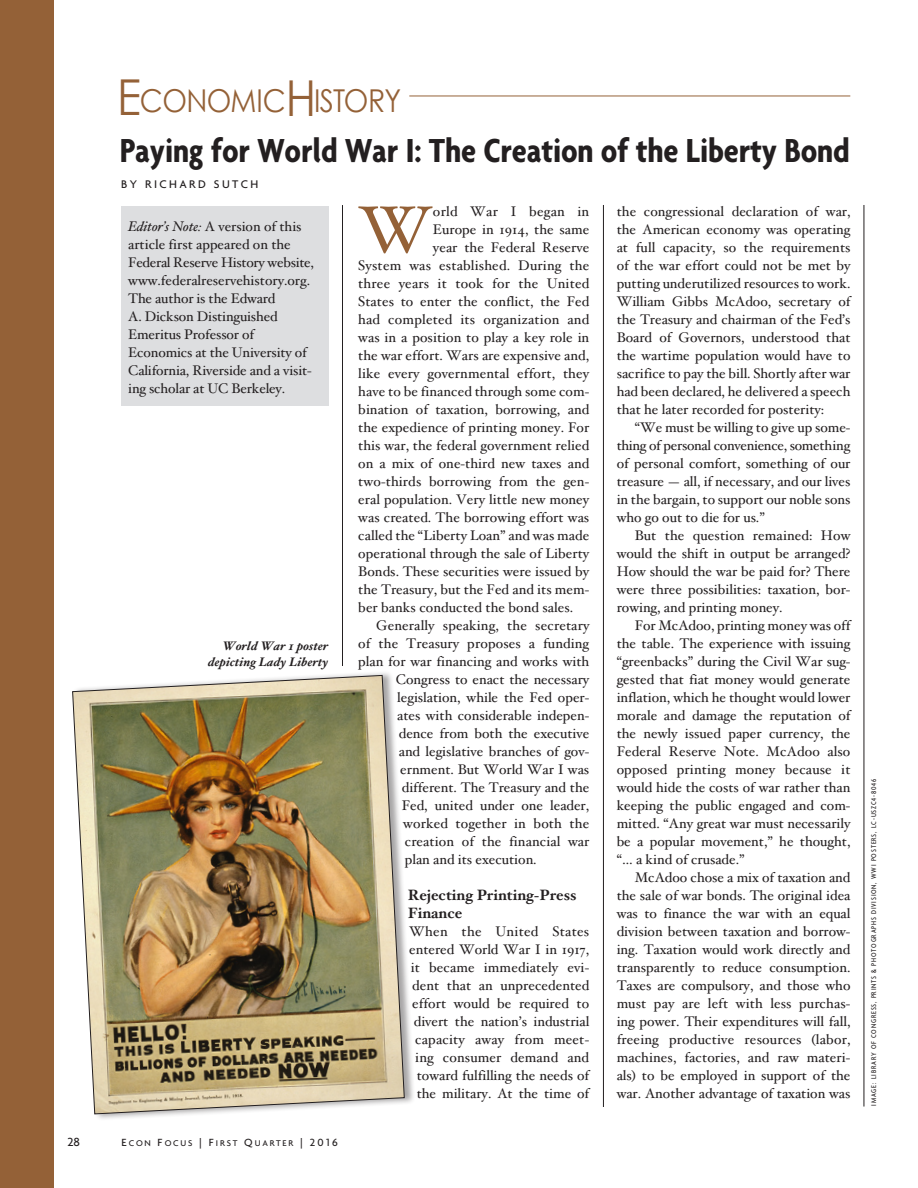
<style>
.page{position:relative;width:918px;height:1188px;background:#fff}
.page>*{position:absolute;margin:0;border:0;box-sizing:border-box;transform-origin:0 0}
.Initial_Cap_Para_3_d{font:66.15px "Hoefler Text";color:#946137}
.New_Body_Copy{font:700 condensed 36px "Agenda";letter-spacing:-.005em;color:#231f20}
.t1{font:31.5px "Century Gothic";letter-spacing:-.02em;color:#946137;scale:.9 1}
.body_sub{font:700 15px/18px "Hoefler Text";color:#231f20}
.Body_Copy_w_indent{font:13.95px/18px "Hoefler Text";color:#231f20;text-align:justify}
.Initial_Cap_Para_3_d-2{font:13.95px "Hoefler Text";letter-spacing:.005em;color:#231f20}
.Body_copy_without_in{font:13.95px/18px "Hoefler Text";color:#231f20;text-align:center}
.Body_Copy_w_indent-2{font:13.95px "Hoefler Text";letter-spacing:-.02em;color:#231f20}
.Initial_Cap_Para_3_d-3{font:13.95px "Hoefler Text";letter-spacing:.025em;color:#231f20}
.t2{font:500 12.75px "Agenda";color:#231f20}
.Photocaption{font:italic 700 12.3px/15.8px "Hoefler Text";color:#231f20;text-align:right}
.New_Body_Copy-2{font:500 12px "Agenda";letter-spacing:.2em;color:#231f20}
.t3{font:500 9px "Agenda";letter-spacing:.2em;color:#231f20}
.Photocaption-2{font:500 condensed 7.5px "Agenda";letter-spacing:.11em;color:#231f20}
.s1{font-size:49.5px}
.s2{font-style:italic}
.s3{font-size:11.25px}
</style>
<div class="page">
<hr style="left:342px;top:205px;width:1px;height:461px;background:#231f20">
<hr style="left:603px;top:205px;width:1px;height:902px;background:#231f20">
<hr style="left:864px;top:205px;width:1px;height:902px;background:#231f20">
<div style="left:0;top:0;width:54px;height:1188px;background:#946137"></div>
<hr style="left:409px;top:96px;width:441px;height:1px;background:#946137">
<div style="left:121px;top:206px;width:207px;height:200px;background:#dddee0"></div>
<div style="left:72px;top:671px;width:343px;height:450px;background:#231f20;opacity:.4"></div>
<img style="left:72px;top:675px;width:333px;height:440px">
<p class="t1" style="left:117px;top:82px;width:318px"><span class="s1">E</span>CONOMIC<span class="s1">H</span>ISTORY</p>
<p class="New_Body_Copy" style="left:120px;top:129px;width:732px">Paying for World War I: The Creation of the Liberty Bond</p>
<p class="New_Body_Copy-2" style="left:121px;top:177px;width:138px">BY RICHARD SUTCH</p>
<p class="Body_Copy_w_indent" style="left:128px;top:218px;width:175px"><span class="s2">Editor’s Note:</span> A version of this article first appeared on the</p>
<p class="Body_Copy_w_indent-2" style="left:128px;top:254px;width:187px">Federal Reserve History website,</p>
<p class="Body_Copy_w_indent" style="left:128px;top:272px;width:185px;text-align:left">www.federalreservehistory.org.<br>The author is the Edward<br>A. Dickson Distinguished<br>Emeritus Professor of<br>Economics at the University of<br>California, Riverside and a visit&shy;ing scholar at UC Berkeley.</p>
<p class="Photocaption" style="left:208px;top:639px;width:122px">World War 1 poster depicting Lady Liberty</p>
<p class="t2" style="left:68px;top:1134px;width:14px">28</p>
<p class="t3" style="left:122px;top:1138px;width:218px"><span class="s3">E</span>CON <span class="s3">F</span>OCUS <span class="s3">|</span> <span class="s3">F</span>IRST <span class="s3">Q</span>UARTER <span class="s3">| 2016</span></p>
<p class="Initial_Cap_Para_3_d" style="left:358px;top:191px;width:76px">W</p>
<p class="Initial_Cap_Para_3_d-3" style="left:433px;top:203px;width:158px">orld War I began in</p>
<p class="Initial_Cap_Para_3_d-2" style="left:433px;top:221px;width:158px">Europe in 1914, the same</p>
<p class="Initial_Cap_Para_3_d-2" style="left:433px;top:239px;width:158px">year the Federal Reserve</p>
<p class="Initial_Cap_Para_3_d-2" style="left:358px;top:257px;width:233px">System was established. During the</p>
<p class="Initial_Cap_Para_3_d-2" style="left:358px;top:275px;width:233px">three years it took for the United</p>
<p class="Initial_Cap_Para_3_d-2" style="left:358px;top:293px;width:233px">States to enter the conflict, the Fed</p>
<p class="Initial_Cap_Para_3_d-2" style="left:358px;top:311px;width:232px">had completed its organization and</p>
<p class="Initial_Cap_Para_3_d-2" style="left:358px;top:329px;width:233px">was in a position to play a key role in</p>
<p class="Initial_Cap_Para_3_d-2" style="left:358px;top:347px;width:233px">the war effort. Wars are expensive and,</p>
<p class="Initial_Cap_Para_3_d-2" style="left:358px;top:365px;width:232px">like every governmental effort, they</p>
<p class="Initial_Cap_Para_3_d-2" style="left:358px;top:383px;width:233px">have to be financed through some com-</p>
<p class="Initial_Cap_Para_3_d-2" style="left:358px;top:401px;width:233px">bination of taxation, borrowing, and</p>
<p class="Initial_Cap_Para_3_d-2" style="left:358px;top:419px;width:233px">the expedience of printing money. For</p>
<p class="Initial_Cap_Para_3_d-2" style="left:358px;top:437px;width:233px">this war, the federal government relied</p>
<p class="Initial_Cap_Para_3_d-2" style="left:358px;top:455px;width:233px">on a mix of one-third new taxes and</p>
<p class="Initial_Cap_Para_3_d-2" style="left:358px;top:473px;width:233px">two-thirds borrowing from the gen-</p>
<p class="Initial_Cap_Para_3_d-2" style="left:358px;top:491px;width:233px">eral population. Very little new money</p>
<p class="Initial_Cap_Para_3_d-2" style="left:358px;top:509px;width:233px">was created. The borrowing effort was</p>
<p class="Initial_Cap_Para_3_d-2" style="left:358px;top:527px;width:232px">called the “Liberty Loan” and was made</p>
<p class="Initial_Cap_Para_3_d-2" style="left:358px;top:545px;width:233px">operational through the sale of Liberty</p>
<p class="Initial_Cap_Para_3_d-2" style="left:358px;top:563px;width:233px">Bonds. These securities were issued by</p>
<p class="Initial_Cap_Para_3_d-2" style="left:358px;top:581px;width:233px">the Treasury, but the Fed and its mem-</p>
<p class="Initial_Cap_Para_3_d-2" style="left:358px;top:599px;width:216px">ber banks conducted the bond sales.</p>
<p class="Body_Copy_w_indent" style="left:376px;top:617px;width:215px">Generally speaking, the secretary</p>
<p class="Body_Copy_w_indent" style="left:358px;top:635px;width:232px">of the Treasury proposes a funding</p>
<p class="Body_Copy_w_indent" style="left:358px;top:653px;width:233px">plan for war financing and works with</p>
<p class="Body_Copy_w_indent" style="left:396px;top:671px;width:195px">Congress to enact the necessary</p>
<p class="Body_Copy_w_indent" style="left:397px;top:689px;width:194px">legislation, while the Fed oper-</p>
<p class="Body_Copy_w_indent" style="left:397px;top:707px;width:194px">ates with considerable indepen-</p>
<p class="Body_Copy_w_indent" style="left:399px;top:725px;width:192px">dence from both the executive</p>
<p class="Body_Copy_w_indent" style="left:399px;top:743px;width:192px">and legislative branches of gov-</p>
<p class="Body_Copy_w_indent" style="left:400px;top:761px;width:191px">ernment. But World War I was</p>
<p class="Body_Copy_w_indent" style="left:402px;top:779px;width:189px">different. The Treasury and the</p>
<p class="Body_Copy_w_indent" style="left:402px;top:797px;width:189px">Fed, united under one leader,</p>
<p class="Body_Copy_w_indent" style="left:403px;top:815px;width:187px">worked together in both the</p>
<p class="Body_Copy_w_indent" style="left:405px;top:833px;width:186px">creation of the financial war</p>
<p class="Body_Copy_w_indent" style="left:405px;top:851px;width:133px">plan and its execution.</p>
<p class="body_sub" style="left:408px;top:886px;width:170px">Rejecting Printing-Press<br>Finance</p>
<p class="Body_copy_without_in" style="left:409px;top:923px;width:182px">When the United States entered World War I in 1917, it became immediately evi&shy;dent that an unprecedented effort would be required to divert the nation’s industrial capacity away from meet&shy;ing consumer demand and toward fulfilling the needs of the military. At the time of</p>
<p class="Body_copy_without_in" style="left:617px;top:203px;width:235px;text-align:justify">the congressional declaration of war, the American economy was operating at full capacity, so the requirements of the war effort could not be met by putting underutilized resources to work.<br>William Gibbs McAdoo, secretary of the Treasury and chairman of the Fed’s Board of Governors, understood that the wartime population would have to sacrifice to pay the bill. Shortly after war had been declared, he delivered a speech that he later recorded for posterity:</p>
<p class="Body_Copy_w_indent" style="left:617px;top:419px;width:235px;text-indent:18px">“We must be willing to give up some&shy;thing of personal convenience, something of personal comfort, something of our treasure — all, if necessary, and our lives in the bargain, to support our noble sons who go out to die for us.”</p>
<p class="Body_Copy_w_indent" style="left:617px;top:527px;width:235px;text-indent:18px">But the question remained: How would the shift in output be arranged?<br>How should the war be paid for? There were three possibilities: taxation, bor&shy;rowing, and printing money.</p>
<p class="Body_Copy_w_indent" style="left:617px;top:617px;width:235px;text-indent:18px">For McAdoo, printing money was off the table. The experience with issuing “greenbacks” during the Civil War sug&shy;gested that fiat money would generate inflation, which he thought would lower morale and damage the reputation of the newly issued paper currency, the Federal Reserve Note. McAdoo also opposed printing money because it would hide the costs of war rather than keeping the public engaged and com&shy;mitted. “Any great war must necessarily be a popular movement,” he thought, “… a kind of crusade.”</p>
<p class="Body_Copy_w_indent" style="left:617px;top:869px;width:235px;text-indent:18px">McAdoo chose a mix of taxation and the sale of war bonds. The original idea was to finance the war with an equal division between taxation and borrow&shy;ing. Taxation would work directly and transparently to reduce consumption.<br>Taxes are compulsory, and those who must pay are left with less purchas&shy;ing power. Their expenditures will fall, freeing productive resources (labor, machines, factories, and raw materi&shy;als) to be employed in support of the war. Another advantage of taxation was</p>
<p class="Photocaption-2" style="left:869px;top:1106px;width:328px;rotate:-90deg">IMAGE: LIBRARY OF CONGRESS, PRINTS &amp; PHOTOGRAPHS DIVISION, WWI POSTERS, LC-USZC4-8046</p>
</div>
